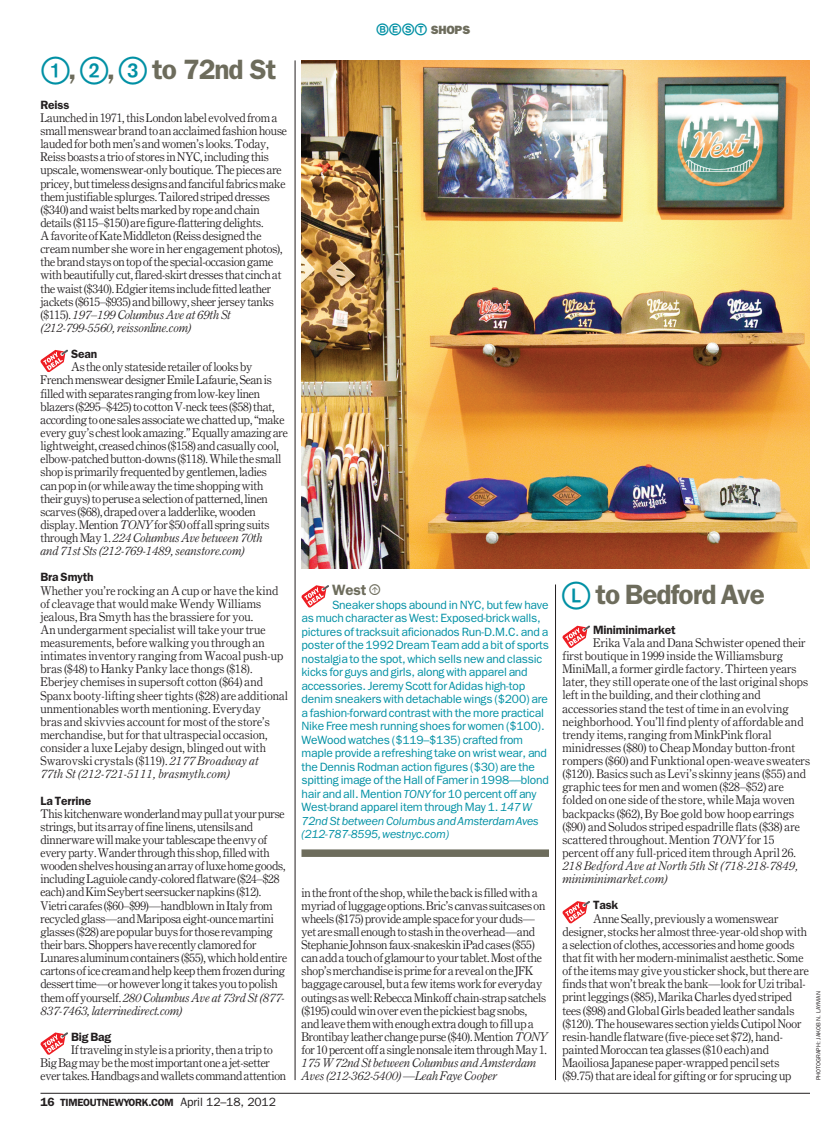
<style>
.page{position:relative;width:837px;height:1134px;background:#fff}
.page>*{position:absolute;margin:0;border:0;box-sizing:border-box;transform-origin:0 0}
.t1{font:600 28.05px "ID Franklin Gothic Std";letter-spacing:-.03em;color:#6d6c5c}
.t2{font:600 15px "ID Franklin Gothic Std";color:#6d6c5c}
.t3{font:12px/13.2px "ID Time Out";letter-spacing:-.01em;color:#231f20}
.t4{font:12px/13.2px "ID Time Out";letter-spacing:.01em;color:#231f20}
.t5{font:12px/13.5px "ID Franklin Gothic Std";letter-spacing:-.015em;color:#0090a4}
.t6{font:italic 12px/13.2px "ID Time Out";letter-spacing:-.01em;color:#231f20}
.t7{font:italic 12px/13.2px "ID Time Out";letter-spacing:.01em;color:#231f20}
.t8{font:600 12px "ID Franklin Gothic Std";letter-spacing:-.01em;color:#231f20}
.t9{font:12px "ID Franklin Gothic Std Hvy";letter-spacing:-.015em;color:#6d6c5c}
.t10{font:600 10.5px "ID Franklin Gothic Std";letter-spacing:-.025em;color:#231f20}
.t11{font:6px "ID Franklin Gothic Std";color:#231f20}
.s1{font-style:italic}
.s2{font-size:12px}
.s3{font-weight:400;font-size:12px}
.s4{color:#0090a4}
</style>
<div class="page">
<hr style="left:40px;top:1093px;width:770px;height:1px;background:#231f20">
<hr style="left:295px;top:60px;width:1px;height:1020px;background:#231f20">
<hr style="left:555px;top:585px;width:1px;height:495px;background:#231f20">
<img style="left:302px;top:60px;width:508px;height:508px">
<div style="left:302px;top:849px;width:247px;height:8px;background:#6d6c5c"></div>
<svg style="left:40px;top:350px;width:28px;height:22px"></svg>
<svg style="left:40px;top:1032px;width:28px;height:23px"></svg>
<svg style="left:301px;top:585px;width:28px;height:23px"></svg>
<svg style="left:562px;top:625px;width:28px;height:23px"></svg>
<svg style="left:562px;top:901px;width:28px;height:23px"></svg>
<h1 class="t1" style="left:68px;top:53px;width:49px">, ,</h1>
<h1 class="t1" style="left:152px;top:53px;width:126px">to 72nd St</h1>
<p class="t8" style="left:40px;top:98px;width:31px">Reiss</p>
<p class="t3" style="left:40px;top:111px;width:248px">Launched in 1971, this London label evolved from a small menswear brand to an acclaimed fashion house lauded for both men’s and women’s looks. Today, Reiss boasts a trio of stores in NYC, including this upscale, womenswear-only boutique. The pieces are pricey, but timeless designs and fanciful fabrics make them justifiable splurges. Tailored striped dresses ($340) and waist belts marked by rope and chain details ($115–$150) are figure-flattering delights.<br>A favorite of Kate Middleton (Reiss designed the cream number she wore in her engagement photos), the brand stays on top of the special-occasion game with beautifully cut, flared-skirt dresses that cinch at the waist ($340). Edgier items include fitted leather jackets ($615–$935) and billowy, sheer jersey tanks ($115). <span class="s1">197–199 Columbus Ave at 69th St (212-799-5560, reissonline.com)</span></p>
<p class="t8" style="left:71px;top:347px;width:28px">Sean</p>
<p class="t3" style="left:40px;top:360px;width:249px;text-indent:31px">As the only stateside retailer of looks by French menswear designer Emile Lafaurie, Sean is filled with separates ranging from low-key linen blazers ($295–$425) to cotton V-neck tees ($58) that, according to one sales associate we chatted up, “make every guy’s chest look amazing.” Equally amazing are lightweight, creased chinos ($158) and casually cool, elbow-patched button-downs ($118). While the small shop is primarily frequented by gentlemen, ladies<br>can pop in (or while away the time shopping with their guys) to peruse a selection of patterned, linen scarves ($68), draped over a ladderlike, wooden display. Mention <span class="s1">TONY</span> for $50 off all spring suits through May 1. <span class="s1">224 Columbus Ave between 70th<br>and 71st Sts (212-769-1489, seanstore.com)</span></p>
<p class="t8" style="left:40px;top:570px;width:55px">Bra Smyth</p>
<p class="t4" style="left:40px;top:583px;width:249px">Whether you’re rocking an A cup or have the kind of cleavage that would make Wendy Williams jealous, Bra Smyth has the brassiere for you.<br>An undergarment specialist will take your true measurements, before walking you through an intimates inventory ranging from Wacoal push-up bras ($48) to Hanky Panky lace thongs ($18).<br>Eberjey chemises in supersoft cotton ($64) and Spanx booty-lifting sheer tights ($28) are additional unmentionables worth mentioning. Everyday<br>bras and skivvies account for most of the store’s merchandise, but for that ultraspecial occasion, consider a luxe Lejaby design, blinged out with Swarovski crystals ($119). <span class="s1">2177 Broadway at<br>77th St (212-721-5111, brasmyth.com)</span></p>
<p class="t8" style="left:40px;top:793px;width:52px">La Terrine</p>
<p class="t3" style="left:40px;top:807px;width:248px">This kitchenware wonderland may pull at your purse strings, but its array of fine linens, utensils and dinnerware will make your tablescape the envy of every party. Wander through this shop, filled with wooden shelves housing an array of luxe home goods, including Laguiole candy-colored flatware ($24–$28 each) and Kim Seybert seersucker napkins ($12).<br>Vietri carafes ($60–$99)—handblown in Italy from recycled glass—and Mariposa eight-ounce martini glasses ($28) are popular buys for those revamping their bars. Shoppers have recently clamored for Lunares aluminum containers ($55), which hold entire cartons of ice cream and help keep them frozen during dessert time—or however long it takes you to polish them off yourself. <span class="s1">280 Columbus Ave at 73rd St (877- 837-7463, laterrinedirect.com)</span></p>
<p class="t8" style="left:71px;top:1030px;width:42px">Big Bag</p>
<p class="t3" style="left:40px;top:1043px;width:247px;text-indent:31px">If traveling in style is a priority, then a trip to<br>Big Bag may be the most important one a jet-setter ever takes. Handbags and wallets command attention</p>
<p class="t10" style="left:40px;top:1096px;width:237px"><span class="s2">16</span> TIMEOUTNEWYORK.COM <span class="s3">April 12–18, 2012</span></p>
<p class="t9" style="left:402px;top:23px;width:70px"><span class="s4">▲▼</span> SHOPS</p>
<p class="t2" style="left:332px;top:581px;width:47px">West •</p>
<p class="t5" style="left:302px;top:598px;width:249px;text-indent:31px">Sneaker shops abound in NYC, but few have as much character as West: Exposed-brick walls, pictures of tracksuit aficionados Run-D.M.C. and a poster of the 1992 Dream Team add a bit of sports nostalgia to the spot, which sells new and classic kicks for guys and girls, along with apparel and accessories. Jeremy Scott for Adidas high-top denim sneakers with detachable wings ($200) are a fashion-forward contrast with the more practical Nike Free mesh running shoes for women ($100).<br>WeWood watches ($119–$135) crafted from maple provide a refreshing take on wrist wear, and the Dennis Rodman action figures ($30) are the spitting image of the Hall of Famer in 1998—blond hair and all. Mention <span class="s1">TONY</span> for 10 percent off any West-brand apparel item through May 1. <span class="s1">147 W 72nd St between Columbus and Amsterdam Aves (212-787-8595, westnyc.com)</span></p>
<p class="t3" style="left:302px;top:885px;width:248px">in the front of the shop, while the back is filled with a myriad of luggage options. Bric’s canvas suitcases on wheels ($175) provide ample space for your duds— yet are small enough to stash in the overhead—and Stephanie Johnson faux-snakeskin iPad cases ($55) can add a touch of glamour to your tablet. Most of the shop’s merchandise is prime for a reveal on the JFK baggage carousel, but a few items work for everyday outings as well: Rebecca Minkoff chain-strap satchels ($195) could win over even the pickiest bag snobs, and leave them with enough extra dough to fill up a Brontibay leather change purse ($40). Mention <span class="s1">TONY </span>for 10 percent off a single nonsale item through May 1.</p>
<p class="t6" style="left:302px;top:1056px;width:236px">175 W 72nd St between Columbus and Amsterdam<br>Aves (212-362-5400)—Leah Faye Cooper</p>
<h1 class="t1" style="left:561px;top:578px;width:206px"><span class="s4">●</span> to Bedford Ave</h1>
<p class="t8" style="left:593px;top:623px;width:84px">Miniminimarket</p>
<p class="t4" style="left:563px;top:636px;width:249px;text-indent:31px">Erika Vala and Dana Schwister opened their first boutique in 1999 inside the Williamsburg MiniMall, a former girdle factory. Thirteen years later, they still operate one of the last original shops left in the building, and their clothing and accessories stand the test of time in an evolving neighborhood. You’ll find plenty of affordable and trendy items, ranging from MinkPink floral minidresses ($80) to Cheap Monday button-front rompers ($60) and Funktional open-weave sweaters ($120). Basics such as Levi’s skinny jeans ($55) and graphic tees for men and women ($28–$52) are folded on one side of the store, while Maja woven backpacks ($62), By Boe gold bow hoop earrings ($90) and Soludos striped espadrille flats ($38) are scattered throughout. Mention <span class="s1">TONY</span> for 15 percent off any full-priced item through April 26.</p>
<p class="t7" style="left:563px;top:859px;width:238px">218 Bedford Ave at North 5th St (718-218-7849, miniminimarket.com)</p>
<p class="t8" style="left:593px;top:898px;width:27px">Task</p>
<p class="t3" style="left:563px;top:912px;width:248px;text-indent:31px">Anne Seally, previously a womenswear designer, stocks her almost three-year-old shop with a selection of clothes, accessories and home goods that fit with her modern-minimalist aesthetic. Some of the items may give you sticker shock, but there are finds that won’t break the bank—look for Uzi tribal&shy;print leggings ($85), Marika Charles dyed striped tees ($98) and Global Girls beaded leather sandals ($120). The housewares section yields Cutipol Noor resin-handle flatware (five-piece set $72), hand&shy;painted Moroccan tea glasses ($10 each) and Maoiliosa Japanese paper-wrapped pencil sets ($9.75) that are ideal for gifting or for sprucing up</p>
<p class="t11" style="left:815px;top:1080px;width:90px;rotate:-90deg">PHOTOGRAPH: JAKOB N. LAYMAN</p>
</div>
